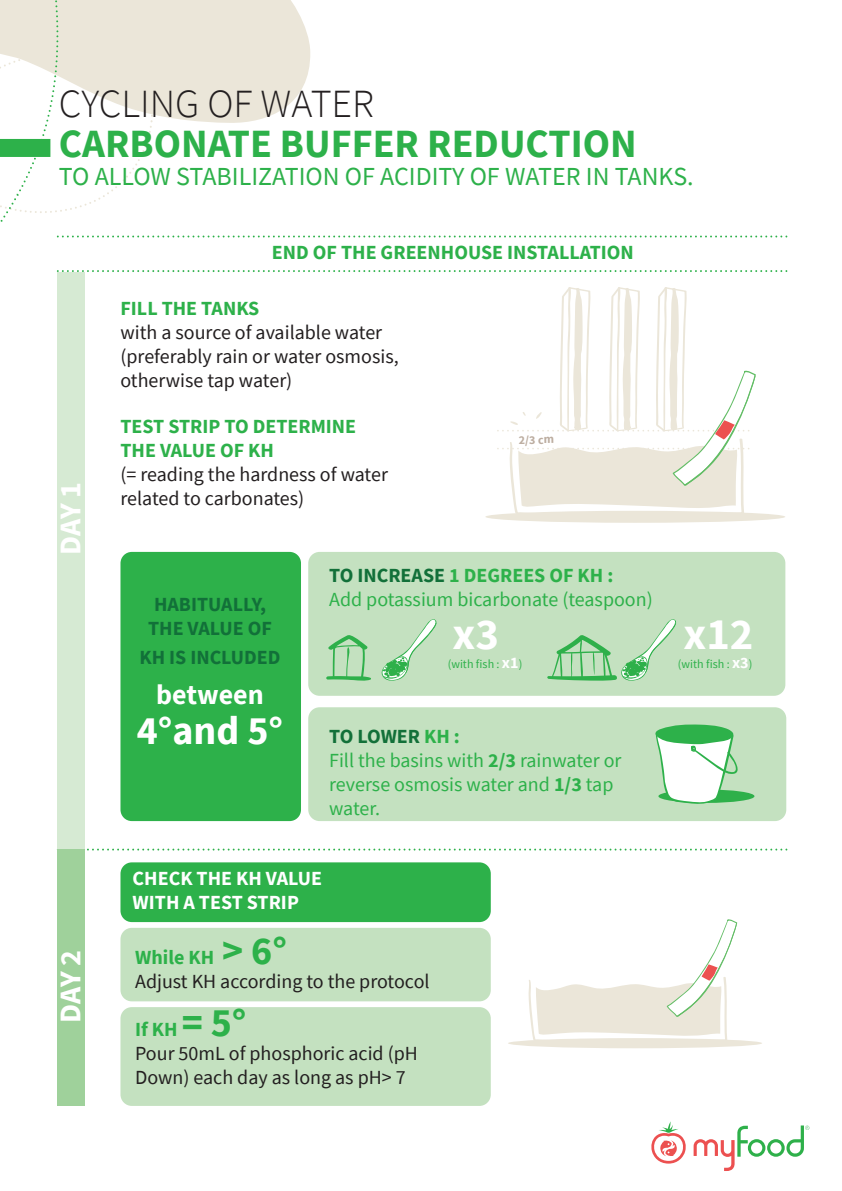
<style>
.page{position:relative;width:842px;height:1191px;background:#fff}
.page>*{position:absolute;margin:0;border:0;box-sizing:border-box;transform-origin:0 0}
.t1{font:700 44.6px "Source Sans Pro";color:#fff}
.t2{font:700 40px "Source Sans Pro";color:#2db14a}
.t3{font:300 40px "Source Sans Pro";color:#231f20}
.t4{font:700 40px "Source Sans Pro";color:#fff}
.t5{font:700 30px "Source Sans Pro";letter-spacing:-.02em;color:#fff}
.t6{font:700 28px "Source Sans Pro";color:#fff}
.t7{font:26px "Source Sans Pro";color:#2db14a}
.t8{font:20px/24px "Source Sans Pro";color:#231f20}
.t9{font:700 20px/24px "Source Sans Pro";color:#2db14a}
.t10{font:20px/24px "Source Sans Pro";color:#2db14a}
.t11{font:700 20px/28.8px "Source Sans Pro";color:#127039;text-align:center}
.t12{font:700 20px "Source Sans Pro";color:#fff}
.t13{font:12px "Source Sans Pro";color:#2db14a}
.t14{font:700 12px "Source Sans Pro";color:#bcada0}
.s1{font-weight:700;color:#2db14a}
.s2{color:#127039}
.s3{font-weight:700;font-size:16px;color:#fff}
.s4{color:#2db14a}
.s5{font-weight:700}
.s6{font-size:40px}
</style>
<div class="page">
<svg style="left:694px;top:1125px;width:115px;height:46px"></svg>
<svg style="left:651px;top:1121px;width:35px;height:42px"></svg>
<div style="left:120px;top:862px;width:371px;height:60px;background:#2db14a;border-radius:11px"></div>
<div style="left:120px;top:552px;width:181px;height:269px;background:#2db14a;border-radius:11px"></div>
<div style="left:308px;top:552px;width:477px;height:144px;background:#c4e1c0;border-radius:11px"></div>
<div style="left:120px;top:927px;width:371px;height:74px;background:#c4e1c0;border-radius:11px"></div>
<div style="left:120px;top:1007px;width:371px;height:99px;background:#c4e1c0;border-radius:11px"></div>
<div style="left:308px;top:707px;width:478px;height:114px;background:#c4e1c0;border-radius:11px"></div>
<div style="left:485px;top:511px;width:300px;height:12px;background:#ebe6d9;border-radius:50%"></div>
<svg style="left:658px;top:789px;width:96px;height:14px"></svg>
<svg style="left:655px;top:724px;width:90px;height:80px"></svg>
<svg style="left:381px;top:619px;width:56px;height:62px"></svg>
<svg style="left:547px;top:619px;width:129px;height:62px"></svg>
<svg style="left:326px;top:635px;width:45px;height:46px"></svg>
<svg style="left:84px;top:848px;width:703px;height:2px"></svg>
<svg style="left:0;top:0;width:787px;height:521px"></svg>
<div style="left:508px;top:1038px;width:254px;height:10px;background:#ebe6d9;border-radius:50%"></div>
<svg style="left:528px;top:919px;width:209px;height:122px"></svg>
<div style="left:57px;top:272px;width:27px;height:578px;background:#d6ead3"></div>
<div style="left:57px;top:849px;width:27px;height:257px;background:#9fd19b"></div>
<p class="t3" style="left:59px;top:79px;width:317px">CYCLING OF WATER</p>
<p class="t2" style="left:59px;top:116px;width:579px">CARBONATE BUFFER REDUCTION</p>
<p class="t7" style="left:59px;top:159px;width:636px">TO ALLOW STABILIZATION OF ACIDITY OF WATER IN TANKS.</p>
<p class="t9" style="left:272px;top:240px;width:363px">END OF THE GREENHOUSE INSTALLATION</p>
<p class="t5" style="left:50px;top:555px;width:74px;rotate:-90deg">DAY 1</p>
<p class="t5" style="left:50px;top:1022px;width:74px;rotate:-90deg">DAY 2</p>
<p class="t8" style="left:120px;top:296px;width:280px"><span class="s1">FILL THE TANKS<br></span>with a source of available water (preferably rain or water osmosis, otherwise tap water)</p>
<p class="t9" style="left:120px;top:414px;width:237px">TEST STRIP TO DETERMINE<br>THE VALUE OF KH</p>
<p class="t8" style="left:120px;top:462px;width:269px">(= reading the hardness of water related to carbonates)</p>
<p class="t14" style="left:519px;top:432px;width:37px;rotate:-1deg">2/3 cm</p>
<p class="t11" style="left:154px;top:589px;width:113px">HABITUALLY,</p>
<p class="t11" style="left:139px;top:613px;width:143px">THE VALUE OF<br>KH IS INCLUDED</p>
<p class="t6" style="left:156px;top:675px;width:109px">between</p>
<p class="t4" style="left:137px;top:703px;width:148px">4°and 5°</p>
<p class="t9" style="left:329px;top:563px;width:286px"><span class="s2">TO INCREASE</span> 1 DEGREES OF KH :</p>
<p class="t10" style="left:329px;top:587px;width:325px">Add potassium bicarbonate (teaspoon)</p>
<p class="t1" style="left:453px;top:603px;width:48px">x3</p>
<p class="t1" style="left:683px;top:603px;width:71px">x12</p>
<p class="t13" style="left:448px;top:656px;width:76px">(with fish : <span class="s3">x1</span>)</p>
<p class="t13" style="left:678px;top:656px;width:76px">(with fish : <span class="s3">x3</span>)</p>
<p class="t11" style="left:329px;top:722px;width:132px">TO LOWER <span class="s4">KH :</span></p>
<p class="t10" style="left:329px;top:748px;width:294px">Fill the basins with <span class="s5">2/3</span> rainwater or reverse osmosis water and <span class="s5">1/3</span> tap water.</p>
<p class="t12" style="left:133px;top:865px;width:191px">CHECK THE KH VALUE</p>
<p class="t12" style="left:133px;top:889px;width:168px">WITH A TEST STRIP</p>
<p class="t9" style="left:135px;top:945px;width:153px">While KH <span class="s6">&gt; 6°</span></p>
<p class="t8" style="left:135px;top:969px;width:296px">Adjust KH according to the protocol</p>
<p class="t9" style="left:135px;top:1017px;width:113px">If KH <span class="s6">= 5°</span></p>
<p class="t8" style="left:135px;top:1041px;width:284px">Pour 50mL of phosphoric acid (pH<br>Down) each day as long as pH&gt; 7</p>
</div>
